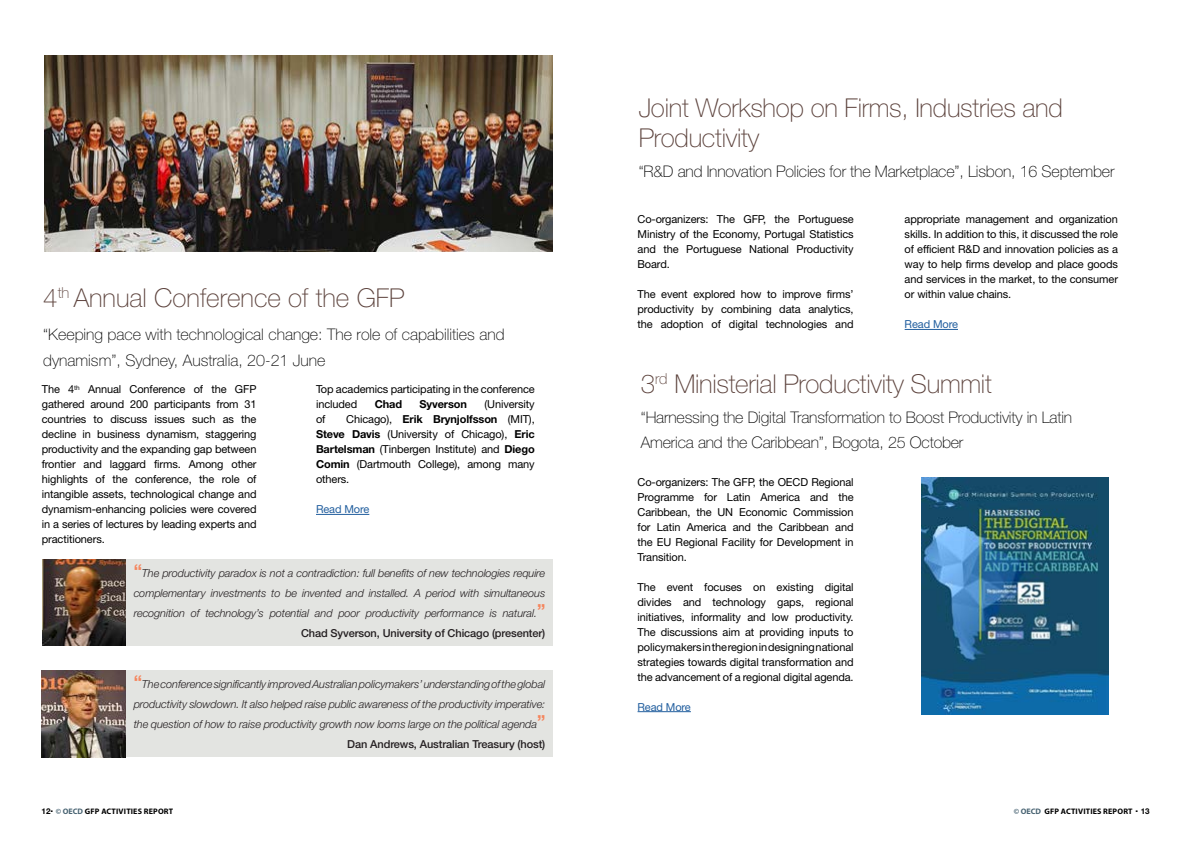
<style>
.page{position:relative;width:1191px;height:842px;background:#fff}
.page>*{position:absolute;margin:0;border:0;box-sizing:border-box;transform-origin:0 0}
.t1{font:100 26px/30px "Helvetica Neue LT Std";letter-spacing:-.01em;color:#5b413b}
.t2{font:100 16px/26px "Helvetica Neue LT Std";letter-spacing:-.01em;color:#000}
.t3{font:11px/15px "Helvetica Neue LT Std";letter-spacing:-.01em;color:#000;text-align:justify}
.t4{font:italic 300 11px/20px "Helvetica Neue LT Std";letter-spacing:-.01em;color:#241f21;text-align:right}
.t5{font:11px "Helvetica Neue LT Std";letter-spacing:-.01em;color:#215e9e}
.t6{font:700 11px "Helvetica Neue LT Std";letter-spacing:-.01em;color:#000}
.t7{font:700 8px "Myriad Pro";letter-spacing:.02em;color:#000}
.s1{font-weight:700}
.s2{font-weight:700;font-style:normal;font-size:18px;color:#f5865e}
.s3{font-weight:500;font-style:normal}
.s4{font-family:"Helvetica Neue LT Std"}
.s5{color:#496473}
</style>
<div class="page">
<img style="left:44px;top:56px;width:509px;height:195px">
<hr style="left:316px;top:514px;width:53px;height:1px;background:#215e9e">
<hr style="left:904px;top:329px;width:54px;height:1px;background:#215e9e">
<div style="left:41px;top:670px;width:512px;height:87px;background:#e3e4e1"></div>
<img style="left:42px;top:670px;width:84px;height:87px">
<hr style="left:637px;top:711px;width:54px;height:1px;background:#215e9e">
<div style="left:44px;top:560px;width:509px;height:86px;background:#e3e4e1"></div>
<img style="left:43px;top:559px;width:83px;height:87px">
<img style="left:922px;top:478px;width:186px;height:236px">
<h1 class="t1" style="left:43px;top:282px;width:363px">4<sup>th</sup> Annual Conference of the GFP</h1>
<h2 class="t2" style="left:43px;top:321px;width:463px">“Keeping pace with technological change: The role of capabilities and dynamism”, Sydney, Australia, 20-21 June</h2>
<p class="t3" style="left:42px;top:382px;width:216px">The 4<sup>th</sup> Annual Conference of the GFP gathered around 200 participants from 31 countries to discuss issues such as the decline in business dynamism, staggering productivity and the expanding gap between frontier and laggard firms. Among other highlights of the conference, the role of intangible assets, technological change and dynamism-enhancing policies were covered in a series of lectures by leading experts and practitioners.</p>
<p class="t3" style="left:316px;top:382px;width:220px">Top academics participating in the conference included</p>
<p class="t6" style="left:375px;top:398px;width:29px">Chad</p>
<p class="t6" style="left:419px;top:398px;width:49px">Syverson</p>
<p class="t3" style="left:484px;top:397px;width:52px">(University</p>
<p class="t3" style="left:316px;top:412px;width:220px;text-indent:30px">Chicago), <span class="s1">Erik Brynjolfsson</span> (MIT), <span class="s1">Steve Davis</span> (University of Chicago), <span class="s1">Eric Bartelsman</span> (Tinbergen Institute) and <span class="s1">Diego Comin</span> (Dartmouth College), among many others.</p>
<p class="t5" style="left:316px;top:503px;width:55px">Read More</p>
<p class="t3" style="left:316px;top:412px;width:11px">of</p>
<p class="t4" style="left:134px;top:563px;width:413px"><span class="s2">“</span>The productivity paradox is not a contradiction: full benefits of new technologies require complementary investments to be invented and installed. A period with simultaneous recognition of technology’s potential and poor productivity performance is natural.<span class="s2">” </span><span class="s3">Chad Syverson, University of Chicago (presenter)</span></p>
<p class="t4" style="left:134px;top:673px;width:413px"><span class="s2">“</span>The conference significantly improved Australian policymakers’ understanding of the global productivity slowdown. It also helped raise public awareness of the productivity imperative: the question of how to raise productivity growth now looms large on the political agenda<span class="s2">” </span><span class="s3">Dan Andrews, Australian Treasury (host)</span></p>
<h1 class="t1" style="left:639px;top:93px;width:426px">Joint Workshop on Firms, Industries and<br>Productivity</h1>
<h2 class="t2" style="left:639px;top:158px;width:477px">“R&amp;D and Innovation Policies for the Marketplace”, Lisbon, 16 September</h2>
<p class="t3" style="left:637px;top:212px;width:217px">Co-organizers: The GFP, the Portuguese Ministry of the Economy, Portugal Statistics and the Portuguese National Productivity Board.</p>
<p class="t3" style="left:637px;top:287px;width:217px">The event explored how to improve firms’ productivity by combining data analytics, the adoption of digital technologies and</p>
<p class="t3" style="left:904px;top:212px;width:215px">appropriate management and organization skills. In addition to this, it discussed the role of efficient R&amp;D and innovation policies as a way to help firms develop and place goods and services in the market, to the consumer or within value chains.</p>
<p class="t5" style="left:904px;top:318px;width:55px">Read More</p>
<h1 class="t1" style="left:641px;top:369px;width:352px">3<sup>rd</sup> Ministerial Productivity Summit</h1>
<h2 class="t2" style="left:641px;top:405px;width:433px;line-height:25px">“Harnessing the Digital Transformation to Boost Productivity in Latin<br>America and the Caribbean”, Bogota, 25 October</h2>
<p class="t3" style="left:637px;top:474px;width:217px">Co-organizers: The GFP, the OECD Regional Programme for Latin America and the Caribbean, the UN Economic Commission for Latin America and the Caribbean and the EU Regional Facility for Development in Transition.</p>
<p class="t3" style="left:637px;top:579px;width:217px">The event focuses on existing digital divides and technology gaps, regional initiatives, informality and low productivity.<br>The discussions aim at providing inputs to policymakers in the region in designing national strategies towards digital transformation and the advancement of a regional digital agenda.</p>
<p class="t5" style="left:637px;top:700px;width:55px">Read More</p>
<p class="t7" style="left:42px;top:806px;width:133px"><span class="s4">12</span><sup>.</sup> <span class="s5">© OECD</span> GFP ACTIVITIES REPORT</p>
<p class="t7" style="left:1013px;top:806px;width:137px"><span class="s5">© OECD</span> GFP ACTIVITIES REPORT <sup>.</sup> <span class="s4">13</span></p>
</div>
